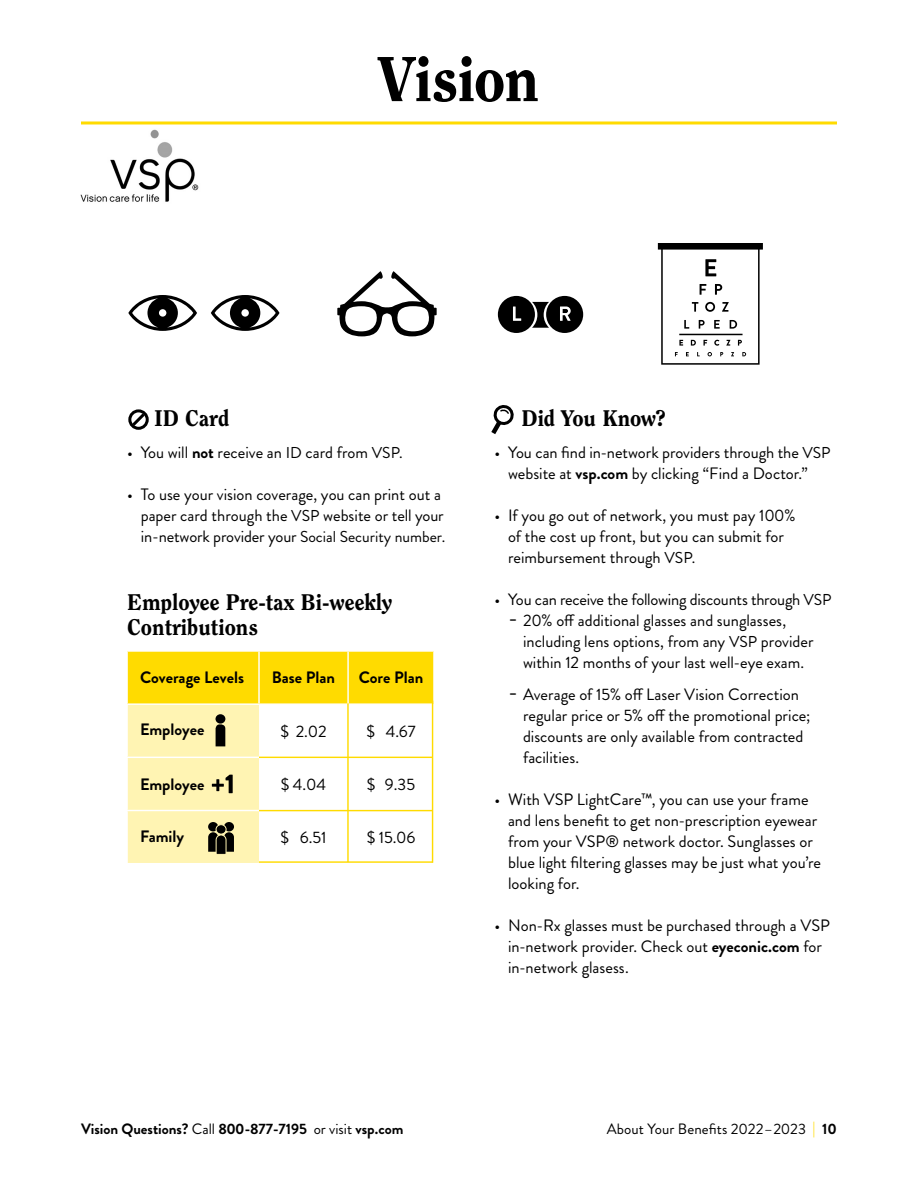
<style>
.page{position:relative;width:918px;height:1188px;background:#fff}
.page>*{position:absolute;margin:0;border:0;box-sizing:border-box;transform-origin:0 0}
.t1{font:800 63px "Clearface Std";letter-spacing:-.015em;color:#000}
.t2{font:800 22.5px/25.5px "Clearface Std";color:#000}
.t3{font:16.5px/21px "Brandon Grotesque";color:#000}
.t4{font:700 16.5px "Brandon Grotesque";color:#000}
.t5{font:700 15px "Brandon Grotesque";color:#000}
.t6{font:15px "Brandon Grotesque";letter-spacing:.005em;color:#000}
.s1{font-weight:700}
.s2{font-size:15.75px}
.s3{font-size:24px}
.s4{font-weight:400}
.s5{color:#ffdb00}
</style>
<div class="page">
<svg style="left:127px;top:651px;width:307px;height:212px"></svg>
<hr style="left:259px;top:757px;width:174px;height:1px;background:#ffdb00">
<hr style="left:347px;top:704px;width:2px;height:158px;background:#ffdb00">
<hr style="left:432px;top:701px;width:1px;height:162px;background:#ffdb00">
<hr style="left:259px;top:810px;width:174px;height:1px;background:#ffdb00">
<hr style="left:259px;top:861px;width:174px;height:2px;background:#ffdb00">
<div style="left:128px;top:409px;width:21px;height:21px;border:3px solid #000;border-radius:50%"></div>
<svg style="left:129px;top:410px;width:19px;height:19px"></svg>
<svg style="left:491px;top:405px;width:23px;height:29px"></svg>
<hr style="left:81px;top:121px;width:756px;height:3px;background:#ffdb00">
<img style="left:81px;top:129px;width:118px;height:73px">
<svg style="left:658px;top:243px;width:105px;height:122px"></svg>
<svg style="left:498px;top:296px;width:85px;height:37px"></svg>
<svg style="left:128px;top:295px;width:152px;height:36px"></svg>
<svg style="left:337px;top:271px;width:100px;height:66px"></svg>
<h1 class="t1" style="left:379px;top:41px;width:162px">Vision</h1>
<h2 class="t2" style="left:154px;top:405px;width:77px">ID Card</h2>
<p class="t3" style="left:127px;top:442px;width:277px">• You will <span class="s1">not</span> receive an <span class="s2">ID</span> card from <span class="s2">VSP.</span></p>
<p class="t3" style="left:141px;top:484px;width:306px;text-indent:-13px">• To use your vision coverage, you can print out a paper card through the <span class="s2">VSP</span> website or tell your in-network provider your <span class="s2">Social Security number.</span></p>
<h2 class="t2" style="left:127px;top:589px;width:266px">Employee Pre-tax Bi-weekly<br>Contributions</h2>
<p class="t4" style="left:140px;top:666px;width:106px">Coverage Levels</p>
<p class="t4" style="left:272px;top:666px;width:65px">Base Plan</p>
<p class="t4" style="left:359px;top:666px;width:66px">Core Plan</p>
<p class="t4" style="left:140px;top:717px;width:66px">Employee</p>
<p class="t3" style="left:280px;top:721px;width:48px">$ 2.02</p>
<p class="t3" style="left:366px;top:721px;width:51px">$ 4.67</p>
<p class="t4" style="left:140px;top:773px;width:66px">Employee</p>
<p class="t3" style="left:281px;top:774px;width:47px">$ 4.04</p>
<p class="t3" style="left:367px;top:774px;width:50px">$ 9.35</p>
<p class="t4" style="left:140px;top:825px;width:46px">Family</p>
<p class="t3" style="left:281px;top:827px;width:47px">$ 6.51</p>
<p class="t3" style="left:367px;top:827px;width:50px">$ 15.06</p>
<h2 class="t2" style="left:522px;top:405px;width:146px">Did You Know?</h2>
<p class="t3" style="left:495px;top:442px;width:338px;text-align:center">• You can find in-network providers through the <span class="s2">VSP </span>website at <span class="s1">vsp.com</span> by clicking “Find a Doctor.”</p>
<p class="t3" style="left:508px;top:505px;width:289px;text-indent:-13px">• If you go out of network, you must pay 100% of the cost up front, but you can submit for reimbursement through <span class="s2">VSP.</span></p>
<p class="t3" style="left:495px;top:589px;width:338px">• You can receive the following discounts through <span class="s2">VSP</span></p>
<p class="t3" style="left:523px;top:610px;width:292px;text-indent:-15px"><span class="s3">-</span> 20% off additional glasses and sunglasses, including lens options, from any <span class="s2">VSP</span> provider within 12 months of your last well-eye exam.</p>
<p class="t3" style="left:523px;top:684px;width:289px;text-indent:-15px"><span class="s3">-</span> Average of 15% off Laser Vision Correction regular price or 5% off the promotional price; discounts are only available from contracted facilities.</p>
<p class="t3" style="left:508px;top:789px;width:315px;text-indent:-13px">• With VSP LightCare™, you can use your frame and lens benefit to get non-prescription eyewear from your VSP® network doctor. Sunglasses or blue light filtering glasses may be just what you’re looking for.</p>
<p class="t3" style="left:508px;top:915px;width:323px;text-indent:-13px">• Non-Rx glasses must be purchased through a VSP in-network provider. Check out <span class="s1">eyeconic.com</span> for in-network glasess.</p>
<p class="t5" style="left:81px;top:1118px;width:324px">Vision Questions? <span class="s4">Call</span> 800-877-7195 <span class="s4">or visit</span> vsp.com</p>
<p class="t6" style="left:607px;top:1119px;width:232px">About Your Benefits 2022–2023 <span class="s5">|</span> <span class="s1">10</span></p>
</div>
